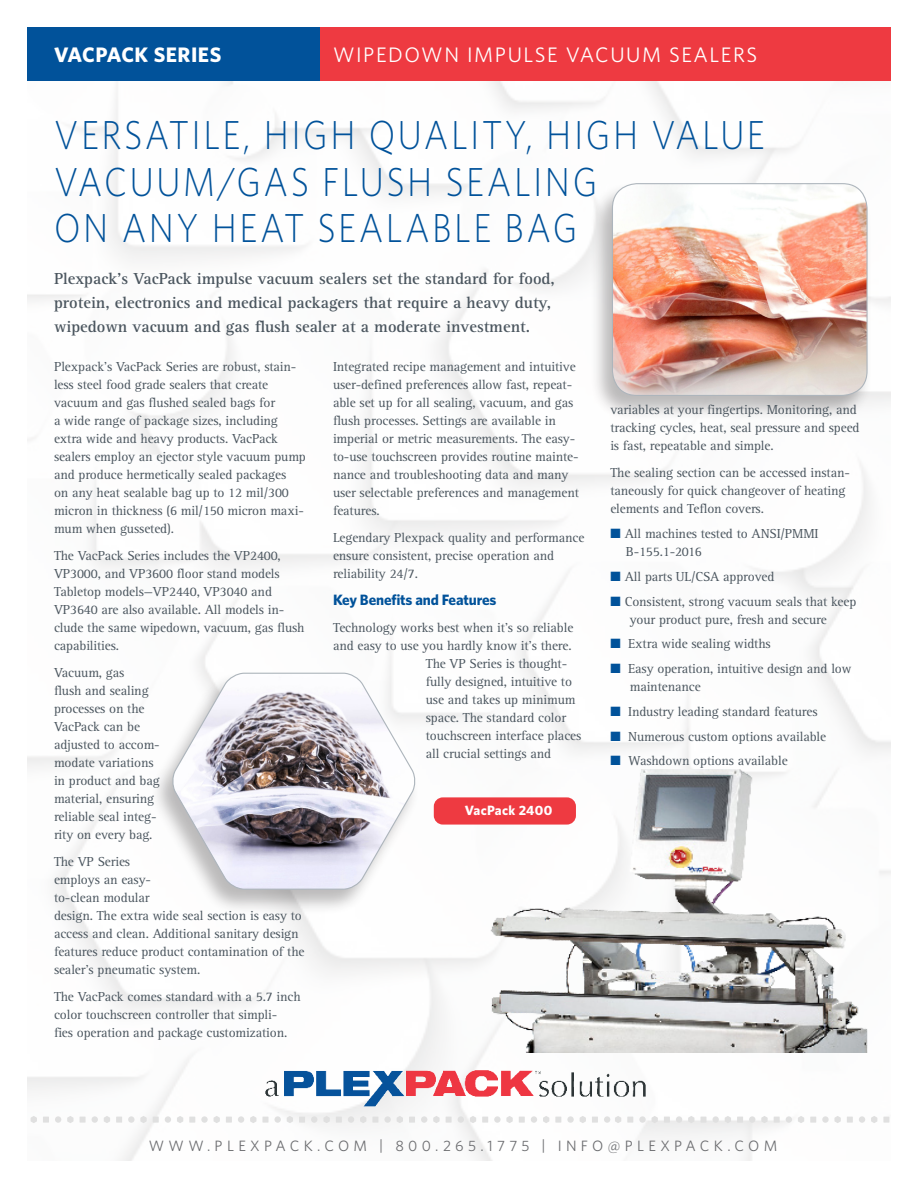
<style>
.page{position:relative;width:918px;height:1188px;background:#fff}
.page>*{position:absolute;margin:0;border:0;box-sizing:border-box;transform-origin:0 0}
.t1{font:300 40.5px/46.5px "Whitney";letter-spacing:.07em;color:#01529a;scale:.88 1}
.t2{font:21px "Whitney";letter-spacing:.075em;color:#fff}
.t3{font:700 21px "Whitney";letter-spacing:.025em;color:#fff}
.t4{font:700 16.5px/24px "Rotis Serif Std";color:#4b565f}
.t5{font:15px "Whitney";letter-spacing:.29em;color:#6c6d70}
.t6{font:700 15px "Whitney";letter-spacing:-.01em;color:#01529a}
.t7{font:13.5px/18px "Rotis Serif";letter-spacing:-.01em;color:#4b565f}
.t8{font:700 13.5px "Whitney";letter-spacing:.025em;color:#fff}
.s1{color:#01529a}
</style>
<div class="page">
<img style="left:27px;top:80px;width:864px;height:1081px">
<img style="left:262px;top:1068px;width:388px;height:39px">
<svg style="left:31px;top:1116px;width:6px;height:7px"></svg>
<svg style="left:43px;top:1117px;width:6px;height:6px"></svg>
<div style="left:55px;top:1116px;width:6px;height:7px;background:#e0e0e0;border-radius:50%"></div>
<svg style="left:67px;top:1116px;width:7px;height:7px"></svg>
<svg style="left:80px;top:1117px;width:6px;height:6px"></svg>
<div style="left:92px;top:1116px;width:6px;height:7px;background:#e0e0e0;border-radius:50%"></div>
<svg style="left:104px;top:1116px;width:6px;height:7px"></svg>
<svg style="left:116px;top:1117px;width:6px;height:6px"></svg>
<div style="left:128px;top:1116px;width:7px;height:7px;background:#e0e0e0;border-radius:50%"></div>
<svg style="left:140px;top:1116px;width:7px;height:7px"></svg>
<svg style="left:153px;top:1117px;width:6px;height:6px"></svg>
<div style="left:165px;top:1116px;width:6px;height:7px;background:#e0e0e0;border-radius:50%"></div>
<svg style="left:177px;top:1116px;width:6px;height:7px"></svg>
<svg style="left:189px;top:1117px;width:6px;height:6px"></svg>
<div style="left:201px;top:1116px;width:7px;height:7px;background:#e0e0e0;border-radius:50%"></div>
<svg style="left:214px;top:1116px;width:6px;height:7px"></svg>
<svg style="left:226px;top:1117px;width:6px;height:6px"></svg>
<div style="left:238px;top:1116px;width:6px;height:7px;background:#e0e0e0;border-radius:50%"></div>
<svg style="left:250px;top:1116px;width:6px;height:7px"></svg>
<svg style="left:262px;top:1117px;width:6px;height:6px"></svg>
<div style="left:274px;top:1116px;width:7px;height:7px;background:#e0e0e0;border-radius:50%"></div>
<svg style="left:287px;top:1116px;width:6px;height:7px"></svg>
<svg style="left:299px;top:1117px;width:6px;height:6px"></svg>
<div style="left:311px;top:1116px;width:6px;height:7px;background:#e0e0e0;border-radius:50%"></div>
<svg style="left:323px;top:1116px;width:7px;height:7px"></svg>
<svg style="left:336px;top:1117px;width:6px;height:6px"></svg>
<div style="left:348px;top:1116px;width:6px;height:7px;background:#e0e0e0;border-radius:50%"></div>
<svg style="left:360px;top:1116px;width:6px;height:7px"></svg>
<svg style="left:372px;top:1117px;width:6px;height:6px"></svg>
<div style="left:384px;top:1116px;width:7px;height:7px;background:#e0e0e0;border-radius:50%"></div>
<svg style="left:397px;top:1116px;width:6px;height:7px"></svg>
<svg style="left:409px;top:1117px;width:6px;height:6px"></svg>
<div style="left:421px;top:1116px;width:6px;height:7px;background:#e0e0e0;border-radius:50%"></div>
<svg style="left:433px;top:1116px;width:7px;height:7px"></svg>
<svg style="left:446px;top:1117px;width:6px;height:6px"></svg>
<div style="left:458px;top:1116px;width:6px;height:7px;background:#e0e0e0;border-radius:50%"></div>
<svg style="left:470px;top:1116px;width:6px;height:7px"></svg>
<svg style="left:482px;top:1117px;width:6px;height:6px"></svg>
<div style="left:494px;top:1116px;width:7px;height:7px;background:#e0e0e0;border-radius:50%"></div>
<svg style="left:506px;top:1116px;width:7px;height:7px"></svg>
<svg style="left:519px;top:1117px;width:6px;height:6px"></svg>
<div style="left:531px;top:1116px;width:6px;height:7px;background:#e0e0e0;border-radius:50%"></div>
<svg style="left:543px;top:1116px;width:6px;height:7px"></svg>
<svg style="left:555px;top:1117px;width:6px;height:6px"></svg>
<div style="left:567px;top:1116px;width:7px;height:7px;background:#e0e0e0;border-radius:50%"></div>
<svg style="left:580px;top:1116px;width:6px;height:7px"></svg>
<svg style="left:592px;top:1117px;width:6px;height:6px"></svg>
<div style="left:604px;top:1116px;width:6px;height:7px;background:#e0e0e0;border-radius:50%"></div>
<svg style="left:615px;top:1116px;width:6px;height:7px"></svg>
<svg style="left:627px;top:1117px;width:6px;height:6px"></svg>
<div style="left:639px;top:1116px;width:7px;height:7px;background:#e0e0e0;border-radius:50%"></div>
<svg style="left:652px;top:1116px;width:6px;height:7px"></svg>
<svg style="left:664px;top:1117px;width:6px;height:6px"></svg>
<div style="left:676px;top:1116px;width:6px;height:7px;background:#e0e0e0;border-radius:50%"></div>
<svg style="left:688px;top:1116px;width:6px;height:7px"></svg>
<svg style="left:700px;top:1117px;width:6px;height:6px"></svg>
<div style="left:713px;top:1116px;width:6px;height:7px;background:#e0e0e0;border-radius:50%"></div>
<svg style="left:725px;top:1116px;width:6px;height:7px"></svg>
<svg style="left:737px;top:1117px;width:6px;height:6px"></svg>
<div style="left:749px;top:1116px;width:6px;height:7px;background:#e0e0e0;border-radius:50%"></div>
<svg style="left:761px;top:1116px;width:7px;height:7px"></svg>
<svg style="left:774px;top:1117px;width:6px;height:6px"></svg>
<div style="left:786px;top:1116px;width:6px;height:7px;background:#e0e0e0;border-radius:50%"></div>
<svg style="left:798px;top:1116px;width:6px;height:7px"></svg>
<svg style="left:810px;top:1117px;width:6px;height:6px"></svg>
<div style="left:822px;top:1116px;width:7px;height:7px;background:#e0e0e0;border-radius:50%"></div>
<svg style="left:834px;top:1116px;width:7px;height:7px"></svg>
<svg style="left:847px;top:1117px;width:6px;height:6px"></svg>
<div style="left:859px;top:1116px;width:6px;height:7px;background:#e0e0e0;border-radius:50%"></div>
<svg style="left:871px;top:1116px;width:6px;height:7px"></svg>
<svg style="left:883px;top:1117px;width:6px;height:6px"></svg>
<img style="left:483px;top:770px;width:386px;height:283px">
<div style="left:285px;top:27px;width:606px;height:53px;background:#ee3a41"></div>
<div style="left:27px;top:27px;width:293px;height:53px;background:#01529a"></div>
<div style="left:590px;top:182px;width:282px;height:239px;background:#231f20;opacity:.3"></div>
<img style="left:612px;top:184px;width:255px;height:211px">
<div style="left:612px;top:183px;width:256px;height:213px;border:1px solid #adb5bc;border-radius:25px"></div>
<div style="left:434px;top:797px;width:142px;height:28px;background:#ee3a41;border-radius:9px"></div>
<div style="left:151px;top:671px;width:268px;height:244px;background:#231f20;opacity:.3"></div>
<svg style="left:170px;top:672px;width:247px;height:218px"></svg>
<p class="t3" style="left:54px;top:40px;width:169px">VACPACK SERIES</p>
<p class="t2" style="left:333px;top:40px;width:426px">WIPEDOWN IMPULSE VACUUM SEALERS</p>
<p class="t1" style="left:54px;top:111px;width:809px">VERSATILE, HIGH QUALITY, HIGH VALUE<br>VACUUM/GAS FLUSH SEALING<br>ON ANY HEAT SEALABLE BAG</p>
<p class="t4" style="left:54px;top:267px;width:502px">Plexpack’s VacPack impulse vacuum sealers set the standard for food, protein, electronics and medical packagers that require a heavy duty, wipedown vacuum and gas flush sealer at a moderate investment.</p>
<p class="t7" style="left:54px;top:358px;width:254px">Plexpack’s VacPack Series are robust, stain&shy;less steel food grade sealers that create vacuum and gas flushed sealed bags for<br>a wide range of package sizes, including extra wide and heavy products. VacPack sealers employ an ejector style vacuum pump and produce hermetically sealed packages<br>on any heat sealable bag up to 12 mil/300 micron in thickness (6 mil/150 micron maxi&shy;mum when gusseted).</p>
<p class="t7" style="left:54px;top:547px;width:252px">The VacPack Series includes the VP2400, VP3000, and VP3600 floor stand models Tabletop models—VP2440, VP3040 and VP3640 are also available. All models in&shy;clude the same wipedown, vacuum, gas flush capabilities.</p>
<p class="t7" style="left:54px;top:664px;width:107px">Vacuum, gas<br>flush and sealing processes on the<br>VacPack can be adjusted to accom&shy;modate variations in product and bag material, ensuring reliable seal integ&shy;rity on every bag.</p>
<p class="t7" style="left:54px;top:853px;width:252px">The VP Series<br>employs an easy-<br>to-clean modular<br>design. The extra wide seal section is easy to access and clean. Additional sanitary design features reduce product contamination of the sealer’s pneumatic system.</p>
<p class="t7" style="left:54px;top:988px;width:248px">The VacPack comes standard with a 5.7 inch color touchscreen controller that simpli-<br>fies operation and package customization.</p>
<p class="t7" style="left:333px;top:358px;width:247px">Integrated recipe management and intuitive user-defined preferences allow fast, repeat&shy;able set up for all sealing, vacuum, and gas flush processes. Settings are available in imperial or metric measurements. The easy&shy;to-use touchscreen provides routine mainte&shy;nance and troubleshooting data and many user selectable preferences and management features.</p>
<p class="t7" style="left:333px;top:529px;width:253px">Legendary Plexpack quality and performance ensure consistent, precise operation and reliability 24/7.</p>
<p class="t6" style="left:333px;top:590px;width:165px">Key Benefits and Features</p>
<p class="t7" style="left:333px;top:619px;width:242px">Technology works best when it’s so reliable</p>
<p class="t7" style="left:333px;top:637px;width:240px">and easy to use you hardly know it’s there.</p>
<p class="t7" style="left:426px;top:655px;width:143px">The VP Series is thought-</p>
<p class="t7" style="left:426px;top:673px;width:148px">fully designed, intuitive to</p>
<p class="t7" style="left:426px;top:691px;width:151px">use and takes up minimum</p>
<p class="t7" style="left:426px;top:709px;width:142px">space. The standard color</p>
<p class="t7" style="left:426px;top:727px;width:157px">touchscreen interface places</p>
<p class="t7" style="left:426px;top:745px;width:127px">all crucial settings and</p>
<p class="t8" style="left:465px;top:801px;width:89px">VacPack 2400</p>
<p class="t7" style="left:610px;top:401px;width:251px">variables at your fingertips. Monitoring, and tracking cycles, heat, seal pressure and speed is fast, repeatable and simple.</p>
<p class="t7" style="left:610px;top:464px;width:241px">The sealing section can be accessed instan&shy;taneously for quick changeover of heating elements and Teflon covers.</p>
<p class="t7" style="left:626px;top:525px;width:194px;text-indent:-15px"><span class="s1">■</span> All machines tested to ANSI/PMMI<br>B-155.1-2016</p>
<p class="t7" style="left:610px;top:568px;width:166px"><span class="s1">■</span> All parts UL/CSA approved</p>
<p class="t7" style="left:630px;top:593px;width:228px;text-indent:-19px"><span class="s1">■</span> Consistent, strong vacuum seals that keep your product pure, fresh and secure</p>
<p class="t7" style="left:610px;top:635px;width:162px"><span class="s1">■</span> Extra wide sealing widths</p>
<p class="t7" style="left:630px;top:660px;width:223px;text-indent:-19px"><span class="s1">■</span> Easy operation, intuitive design and low maintenance</p>
<p class="t7" style="left:610px;top:703px;width:209px"><span class="s1">■</span> Industry leading standard features</p>
<p class="t7" style="left:610px;top:728px;width:217px"><span class="s1">■</span> Numerous custom options available</p>
<p class="t7" style="left:610px;top:752px;width:179px"><span class="s1">■</span> Washdown options available</p>
<p class="t5" style="left:149px;top:1136px;width:630px">WWW.PLEXPACK.COM | 800.265.1775 | INFO@PLEXPACK.COM</p>
</div>
